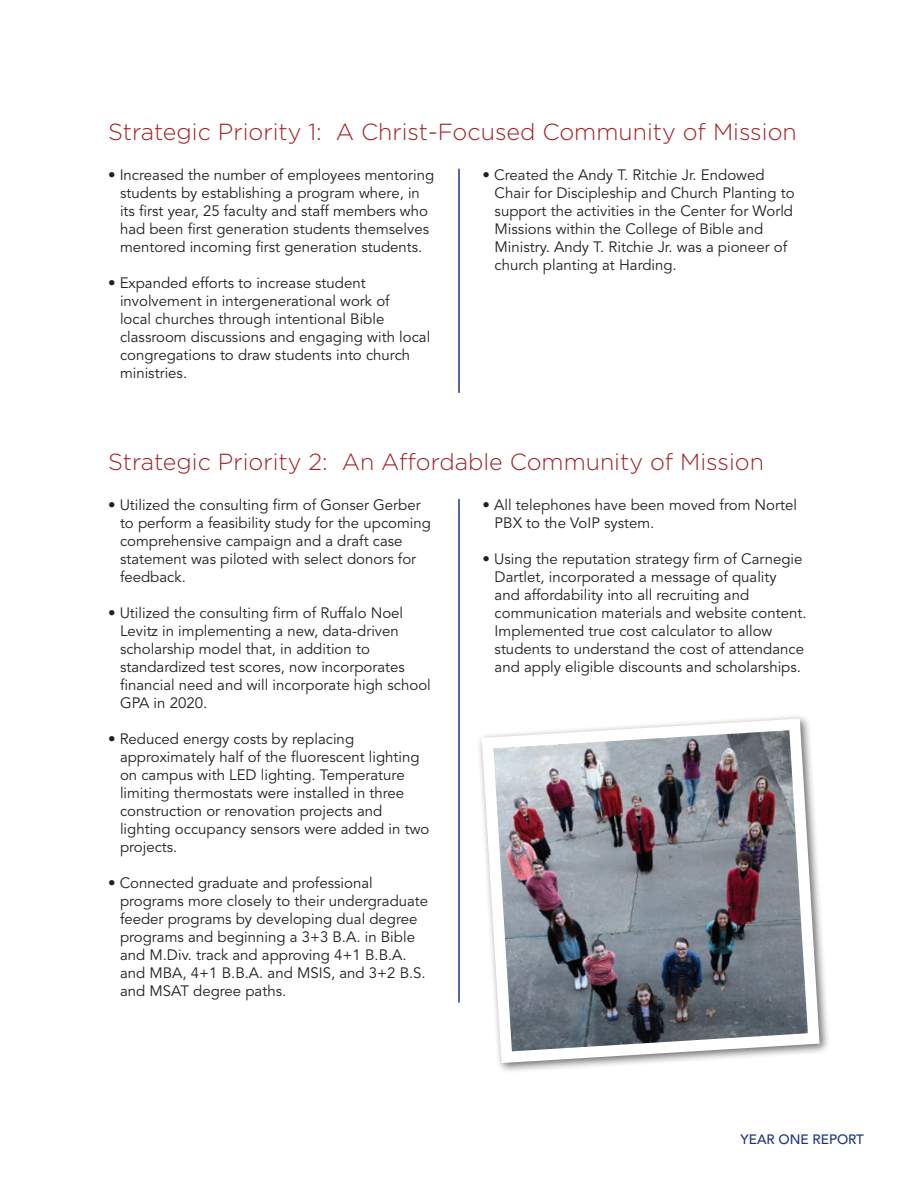
<style>
.page{position:relative;width:918px;height:1188px;background:#fff}
.page>*{position:absolute;margin:0;border:0;box-sizing:border-box;transform-origin:0 0}
.t1{font:300 23.25px "Gotham";color:#a12124}
.t2{font:15px/18px "Avenir";color:#231f20}
.t3{font:500 13.5px "Avenir";color:#1e357c}
</style>
<div class="page">
<hr style="left:458px;top:169px;width:2px;height:223px;background:#1e357c">
<hr style="left:458px;top:499px;width:2px;height:503px;background:#1e357c">
<div style="left:477px;top:713px;width:353px;height:361px;background:#231f20;opacity:.65"></div>
<svg style="left:482px;top:719px;width:338px;height:344px"></svg>
<img style="left:493px;top:730px;width:315px;height:321px">
<h1 class="t1" style="left:108px;top:117px;width:690px">Strategic Priority 1: A Christ-Focused Community of Mission</h1>
<p class="t2" style="left:108px;top:166px;width:328px;text-align:center">• Increased the number of employees mentoring students by establishing a program where, in<br>its first year, 25 faculty and staff members who had been first generation students themselves mentored incoming first generation students.</p>
<p class="t2" style="left:120px;top:274px;width:312px;text-indent:-12px">• Expanded efforts to increase student involvement in intergenerational work of<br>local churches through intentional Bible classroom discussions and engaging with local congregations to draw students into church ministries.</p>
<p class="t2" style="left:495px;top:166px;width:302px;text-indent:-12px">• Created the Andy T. Ritchie Jr. Endowed Chair for Discipleship and Church Planting to support the activities in the Center for World Missions within the College of Bible and Ministry. Andy T. Ritchie Jr. was a pioneer of church planting at Harding.</p>
<h1 class="t1" style="left:108px;top:447px;width:658px">Strategic Priority 2: An Affordable Community of Mission</h1>
<p class="t2" style="left:120px;top:496px;width:313px;text-indent:-12px">• Utilized the consulting firm of Gonser Gerber to perform a feasibility study for the upcoming comprehensive campaign and a draft case statement was piloted with select donors for feedback.</p>
<p class="t2" style="left:120px;top:604px;width:312px;text-indent:-12px">• Utilized the consulting firm of Ruffalo Noel Levitz in implementing a new, data-driven scholarship model that, in addition to standardized test scores, now incorporates financial need and will incorporate high school GPA in 2020.</p>
<p class="t2" style="left:120px;top:730px;width:311px;text-indent:-12px">• Reduced energy costs by replacing approximately half of the fluorescent lighting on campus with LED lighting. Temperature limiting thermostats were installed in three construction or renovation projects and lighting occupancy sensors were added in two projects.</p>
<p class="t2" style="left:120px;top:874px;width:310px;text-indent:-12px">• Connected graduate and professional programs more closely to their undergraduate feeder programs by developing dual degree programs and beginning a 3+3 B.A. in Bible and M.Div. track and approving 4+1 B.B.A. and MBA, 4+1 B.B.A. and MSIS, and 3+2 B.S. and MSAT degree paths.</p>
<p class="t2" style="left:495px;top:496px;width:304px;text-indent:-12px">• All telephones have been moved from Nortel<br>PBX to the VoIP system.</p>
<p class="t2" style="left:495px;top:550px;width:313px;text-indent:-12px">• Using the reputation strategy firm of Carnegie Dartlet, incorporated a message of quality<br>and affordability into all recruiting and communication materials and website content.<br>Implemented true cost calculator to allow students to understand the cost of attendance and apply eligible discounts and scholarships.</p>
<p class="t3" style="left:741px;top:1132px;width:125px">YEAR ONE REPORT</p>
</div>
